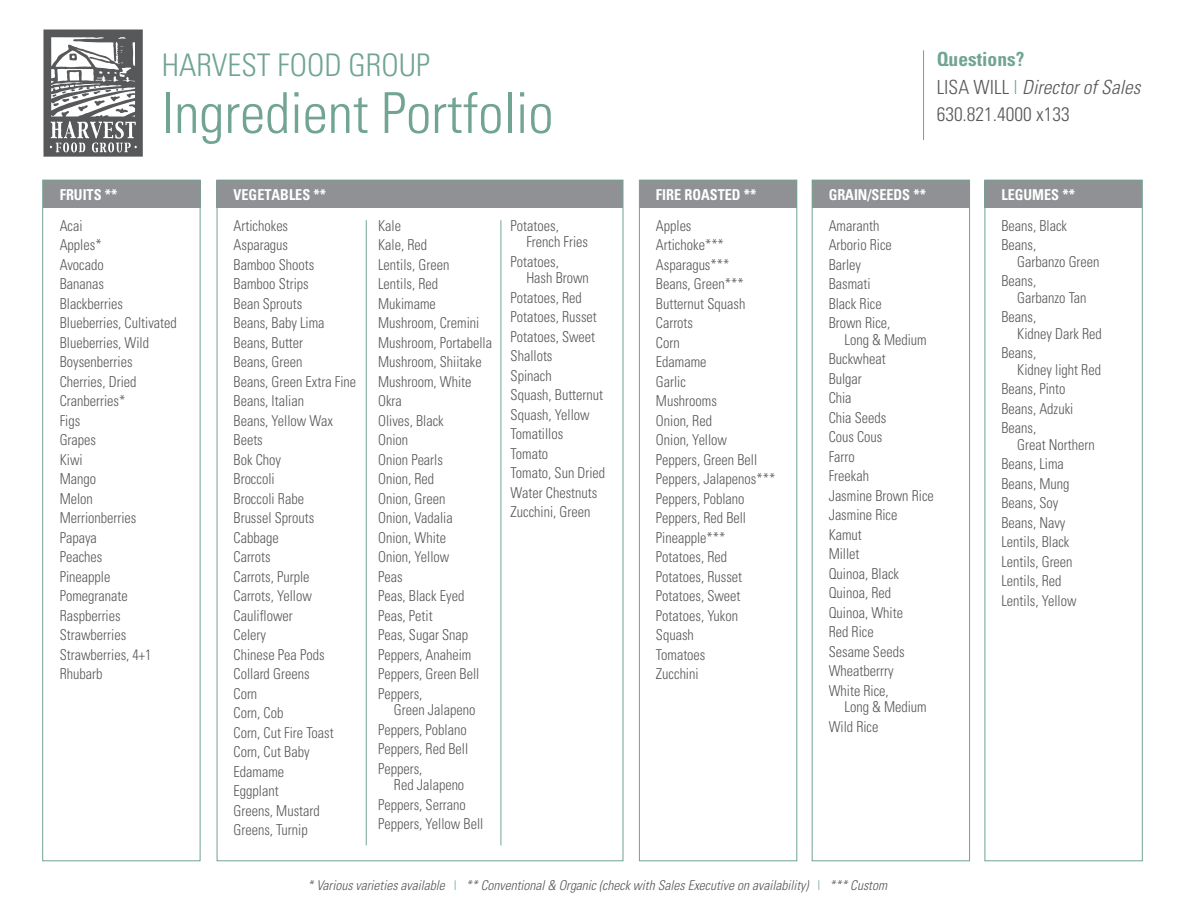
<style>
.page{position:relative;width:1188px;height:918px;background:#fff}
.page>*{position:absolute;margin:0;border:0;box-sizing:border-box;transform-origin:0 0}
.t1{font:300 condensed 56.4px "Univers";color:#71a492}
.t2{font:300 condensed 31.2px "Univers";color:#71a492}
.t3{font:300 condensed 19.5px/27.2px "Univers";color:#57585a}
.t4{font:300 condensed 15px/19.5px "Univers";color:#57585a;scale:.95 1}
.t5{font:700 condensed 15px "Univers";color:#fff;scale:.95 1}
.t6{font:italic 300 condensed 13.5px "Univers";color:#57585a}
.s1{font-weight:700;color:#71a492}
.s2{color:#71a492}
.s3{font-style:italic}
.s4{font-style:normal;color:#71a492}
</style>
<div class="page">
<div style="left:43px;top:180px;width:157px;height:28px;background:#8f9194"></div>
<svg style="left:43px;top:29px;width:100px;height:128px"></svg>
<div style="left:217px;top:180px;width:406px;height:28px;background:#8f9194"></div>
<div style="left:639px;top:180px;width:158px;height:28px;background:#8f9194"></div>
<div style="left:639px;top:180px;width:158px;height:681px;border:1px solid #71a492"></div>
<div style="left:42px;top:180px;width:158px;height:681px;border:1px solid #71a492"></div>
<div style="left:812px;top:180px;width:157px;height:28px;background:#8f9194"></div>
<div style="left:812px;top:180px;width:158px;height:681px;border:1px solid #71a492"></div>
<div style="left:985px;top:180px;width:157px;height:28px;background:#8f9194"></div>
<div style="left:985px;top:180px;width:158px;height:681px;border:1px solid #71a492"></div>
<hr style="left:923px;top:50px;width:1px;height:90px;background:#71a492">
<hr style="left:366px;top:220px;width:1px;height:625px;background:#71a492">
<hr style="left:501px;top:220px;width:1px;height:625px;background:#71a492">
<h2 class="t2" style="left:162px;top:46px;width:270px">HARVEST FOOD GROUP</h2>
<h1 class="t1" style="left:162px;top:79px;width:393px">Ingredient Portfolio</h1>
<p class="t5" style="left:60px;top:185px;width:62px">FRUITS **</p>
<p class="t4" style="left:60px;top:215px;width:125px">Acai<br>Apples*<br>Avocado<br>Bananas<br>Blackberries<br>Blueberries, Cultivated<br>Blueberries, Wild<br>Boysenberries<br>Cherries, Dried<br>Cranberries*<br>Figs<br>Grapes<br>Kiwi<br>Mango<br>Melon<br>Merrionberries<br>Papaya<br>Peaches<br>Pineapple<br>Pomegranate<br>Raspberries<br>Strawberries<br>Strawberries, 4+1<br>Rhubarb</p>
<p class="t5" style="left:234px;top:185px;width:99px">VEGETABLES **</p>
<p class="t4" style="left:234px;top:215px;width:131px">Artichokes<br>Asparagus<br>Bamboo Shoots<br>Bamboo Strips<br>Bean Sprouts<br>Beans, Baby Lima<br>Beans, Butter<br>Beans, Green<br>Beans, Green Extra Fine<br>Beans, Italian<br>Beans, Yellow Wax<br>Beets<br>Bok Choy<br>Broccoli<br>Broccoli Rabe<br>Brussel Sprouts<br>Cabbage<br>Carrots<br>Carrots, Purple<br>Carrots, Yellow<br>Cauliflower<br>Celery<br>Chinese Pea Pods<br>Collard Greens<br>Corn<br>Corn, Cob<br>Corn, Cut Fire Toast<br>Corn, Cut Baby<br>Edamame<br>Eggplant<br>Greens, Mustard<br>Greens, Turnip</p>
<p class="t4" style="left:378px;top:215px;width:121px">Kale<br>Kale, Red<br>Lentils, Green<br>Lentils, Red<br>Mukimame<br>Mushroom, Cremini<br>Mushroom, Portabella<br>Mushroom, Shiitake<br>Mushroom, White<br>Okra<br>Olives, Black<br>Onion<br>Onion Pearls<br>Onion, Red<br>Onion, Green<br>Onion, Vadalia<br>Onion, White<br>Onion, Yellow<br>Peas<br>Peas, Black Eyed<br>Peas, Petit<br>Peas, Sugar Snap<br>Peppers, Anaheim<br>Peppers, Green Bell<br>Peppers,</p>
<p class="t4" style="left:378px;top:700px;width:104px;text-indent:16px">Green Jalapeno<br>Peppers, Poblano<br>Peppers, Red Bell<br>Peppers,</p>
<p class="t4" style="left:378px;top:775px;width:112px;text-indent:16px">Red Jalapeno<br>Peppers, Serrano<br>Peppers, Yellow Bell</p>
<p class="t4" style="left:526px;top:217px;width:66px;line-height:16.5px;text-indent:-16px">Potatoes,<br>French Fries</p>
<p class="t4" style="left:526px;top:253px;width:67px;line-height:16.5px;text-indent:-16px">Potatoes,<br>Hash Brown</p>
<p class="t4" style="left:511px;top:287px;width:101px">Potatoes, Red<br>Potatoes, Russet<br>Potatoes, Sweet<br>Shallots<br>Spinach<br>Squash, Butternut<br>Squash, Yellow<br>Tomatillos<br>Tomato<br>Tomato, Sun Dried<br>Water Chestnuts<br>Zucchini, Green</p>
<p class="t5" style="left:656px;top:185px;width:107px">FIRE ROASTED **</p>
<p class="t4" style="left:656px;top:215px;width:127px">Apples<br>Artichoke***<br>Asparagus***<br>Beans, Green***<br>Butternut Squash<br>Carrots<br>Corn<br>Edamame<br>Garlic<br>Mushrooms<br>Onion, Red<br>Onion, Yellow<br>Peppers, Green Bell<br>Peppers, Jalapenos***<br>Peppers, Poblano<br>Peppers, Red Bell<br>Pineapple***<br>Potatoes, Red<br>Potatoes, Russet<br>Potatoes, Sweet<br>Potatoes, Yukon<br>Squash<br>Tomatoes<br>Zucchini</p>
<h3 class="t3" style="left:937px;top:46px;width:205px"><span class="s1">Questions?<br></span>LISA WILL <span class="s2">|</span> <span class="s3">Director of Sales<br></span>630.821.4000 x133</h3>
<p class="t5" style="left:829px;top:185px;width:104px">GRAIN/SEEDS **</p>
<p class="t4" style="left:829px;top:215px;width:68px">Amaranth<br>Arborio Rice<br>Barley<br>Basmati<br>Black Rice<br>Brown Rice,</p>
<p class="t4" style="left:829px;top:329px;width:112px;text-indent:16px">Long &amp; Medium<br>Buckwheat<br>Bulgar<br>Chia<br>Chia Seeds<br>Cous Cous<br>Farro<br>Freekah<br>Jasmine Brown Rice<br>Jasmine Rice<br>Kamut<br>Millet<br>Quinoa, Black<br>Quinoa, Red<br>Quinoa, White<br>Red Rice<br>Sesame Seeds<br>Wheatberrry<br>White Rice,</p>
<p class="t4" style="left:829px;top:697px;width:105px;text-indent:16px">Long &amp; Medium<br>Wild Rice</p>
<p class="t5" style="left:1001px;top:185px;width:79px">LEGUMES **</p>
<p class="t4" style="left:1001px;top:215px;width:71px">Beans, Black<br>Beans,</p>
<p class="t4" style="left:1001px;top:251px;width:105px;text-indent:16px">Garbanzo Green<br>Beans,</p>
<p class="t4" style="left:1001px;top:287px;width:91px;text-indent:16px">Garbanzo Tan<br>Beans,</p>
<p class="t4" style="left:1001px;top:323px;width:107px;text-indent:16px">Kidney Dark Red<br>Beans,</p>
<p class="t4" style="left:1001px;top:359px;width:106px;text-indent:16px">Kidney light Red<br>Beans, Pinto<br>Beans, Adzuki<br>Beans,</p>
<p class="t4" style="left:1001px;top:434px;width:100px;text-indent:16px">Great Northern<br>Beans, Lima<br>Beans, Mung<br>Beans, Soy<br>Beans, Navy<br>Lentils, Black<br>Lentils, Green<br>Lentils, Red<br>Lentils, Yellow</p>
<p class="t6" style="left:307px;top:878px;width:581px">* Various varieties available <span class="s4">|</span> ** Conventional &amp; Organic (check with Sales Executive on availability) <span class="s4">|</span> *** Custom</p>
</div>
